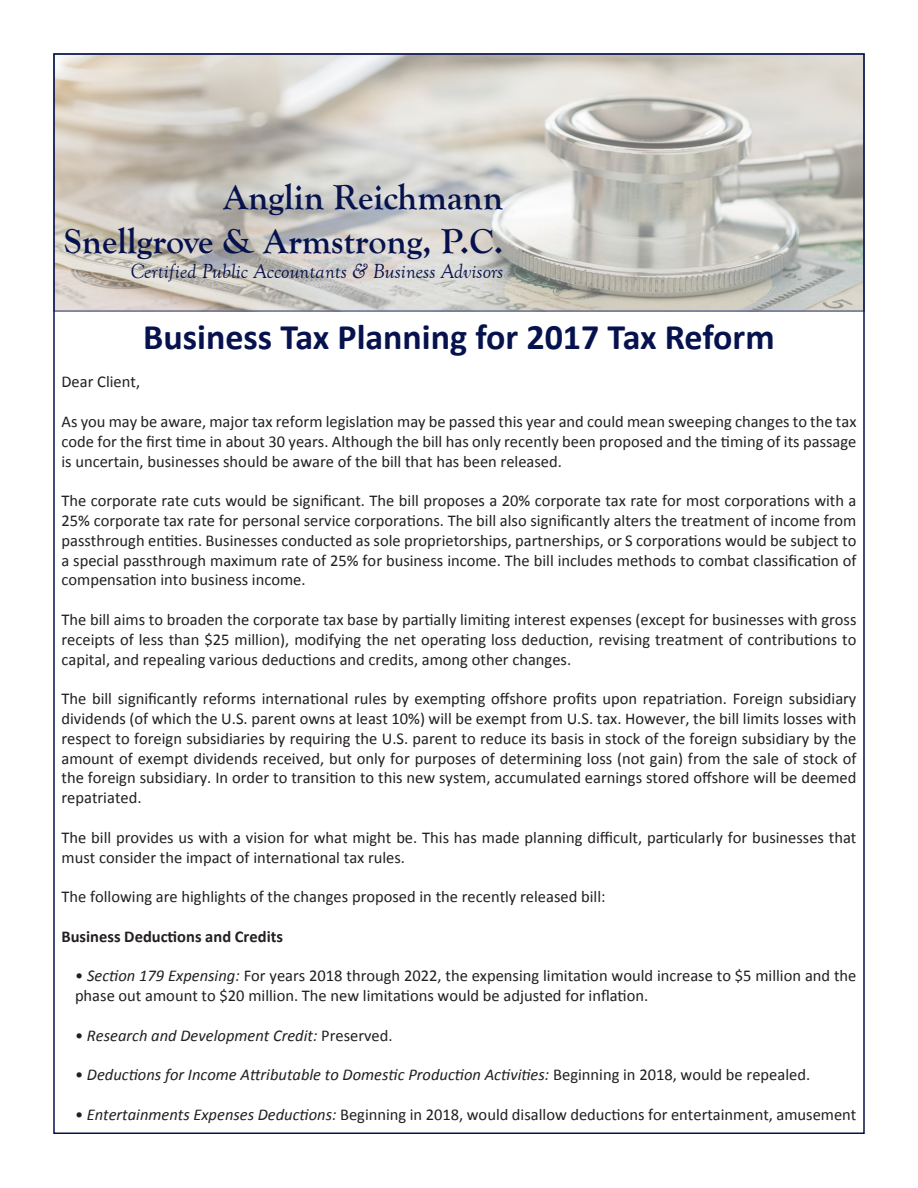
<style>
.page{position:relative;width:918px;height:1188px;background:#fff}
.page>*{position:absolute;margin:0;border:0;box-sizing:border-box;transform-origin:0 0}
.t1{font:700 36px "Goudy Old Style T";color:#06124d}
.t2{font:700 36px "Calibri";color:#06124d}
.t3{font:italic 21px "Goudy Old Style T";color:#06124d}
.t4{font:16.5px/19.8px "Calibri";color:#231f20;text-align:justify}
.t5{font:italic 16.5px "Calibri";color:#231f20}
.t6{font:700 16.5px "Calibri";color:#231f20}
.s1{font-style:italic}
.s2{font-style:normal}
</style>
<div class="page">
<img style="left:56px;top:56px;width:806px;height:253px">
<p class="t1" style="left:223px;top:177px;width:281px">Anglin Reichmann</p>
<p class="t1" style="left:64px;top:221px;width:441px">Snellgrove &amp; Armstrong, P.C.</p>
<p class="t3" style="left:130px;top:260px;width:374px">Certified Public Accountants &amp; Business Advisors</p>
<p class="t2" style="left:143px;top:314px;width:633px">Business Tax Planning for 2017 Tax Reform</p>
<p class="t4" style="left:62px;top:372px;width:80px">Dear Client,</p>
<p class="t4" style="left:62px;top:412px;width:797px">As you may be aware, major tax reform legislation may be passed this year and could mean sweeping changes to the tax code for the first time in about 30 years. Although the bill has only recently been proposed and the timing of its passage is uncertain, businesses should be aware of the bill that has been released.</p>
<p class="t4" style="left:62px;top:491px;width:797px">The corporate rate cuts would be significant. The bill proposes a 20% corporate tax rate for most corporations with a 25% corporate tax rate for personal service corporations. The bill also significantly alters the treatment of income from passthrough entities. Businesses conducted as sole proprietorships, partnerships, or S corporations would be subject to a special passthrough maximum rate of 25% for business income. The bill includes methods to combat classification of compensation into business income.</p>
<p class="t4" style="left:62px;top:610px;width:797px">The bill aims to broaden the corporate tax base by partially limiting interest expenses (except for businesses with gross receipts of less than $25 million), modifying the net operating loss deduction, revising treatment of contributions to capital, and repealing various deductions and credits, among other changes.</p>
<p class="t4" style="left:62px;top:689px;width:797px">The bill significantly reforms international rules by exempting offshore profits upon repatriation. Foreign subsidiary dividends (of which the U.S. parent owns at least 10%) will be exempt from U.S. tax. However, the bill limits losses with respect to foreign subsidiaries by requiring the U.S. parent to reduce its basis in stock of the foreign subsidiary by the amount of exempt dividends received, but only for purposes of determining loss (not gain) from the sale of stock of the foreign subsidiary. In order to transition to this new system, accumulated earnings stored offshore will be deemed repatriated.</p>
<p class="t4" style="left:62px;top:827px;width:796px">The bill provides us with a vision for what might be. This has made planning difficult, particularly for businesses that must consider the impact of international tax rules.</p>
<p class="t4" style="left:62px;top:887px;width:546px">The following are highlights of the changes proposed in the recently released bill:</p>
<p class="t6" style="left:62px;top:926px;width:223px">Business Deductions and Credits</p>
<p class="t4" style="left:75px;top:966px;width:783px">• <span class="s1">Section 179 Expensing:</span> For years 2018 through 2022, the expensing limitation would increase to $5 million and the phase out amount to $20 million. The new limitations would be adjusted for inflation.</p>
<p class="t5" style="left:75px;top:1024px;width:319px"><span class="s2">•</span> Research and Development Credit: <span class="s2">Preserved.</span></p>
<p class="t5" style="left:75px;top:1064px;width:737px"><span class="s2">•</span> Deductions for Income Attributable to Domestic Production Activities: <span class="s2">Beginning in 2018, would be repealed.</span></p>
<p class="t4" style="left:75px;top:1105px;width:783px">• <span class="s1">Entertainments Expenses Deductions:</span> Beginning in 2018, would disallow deductions for entertainment, amusement</p>
</div>
